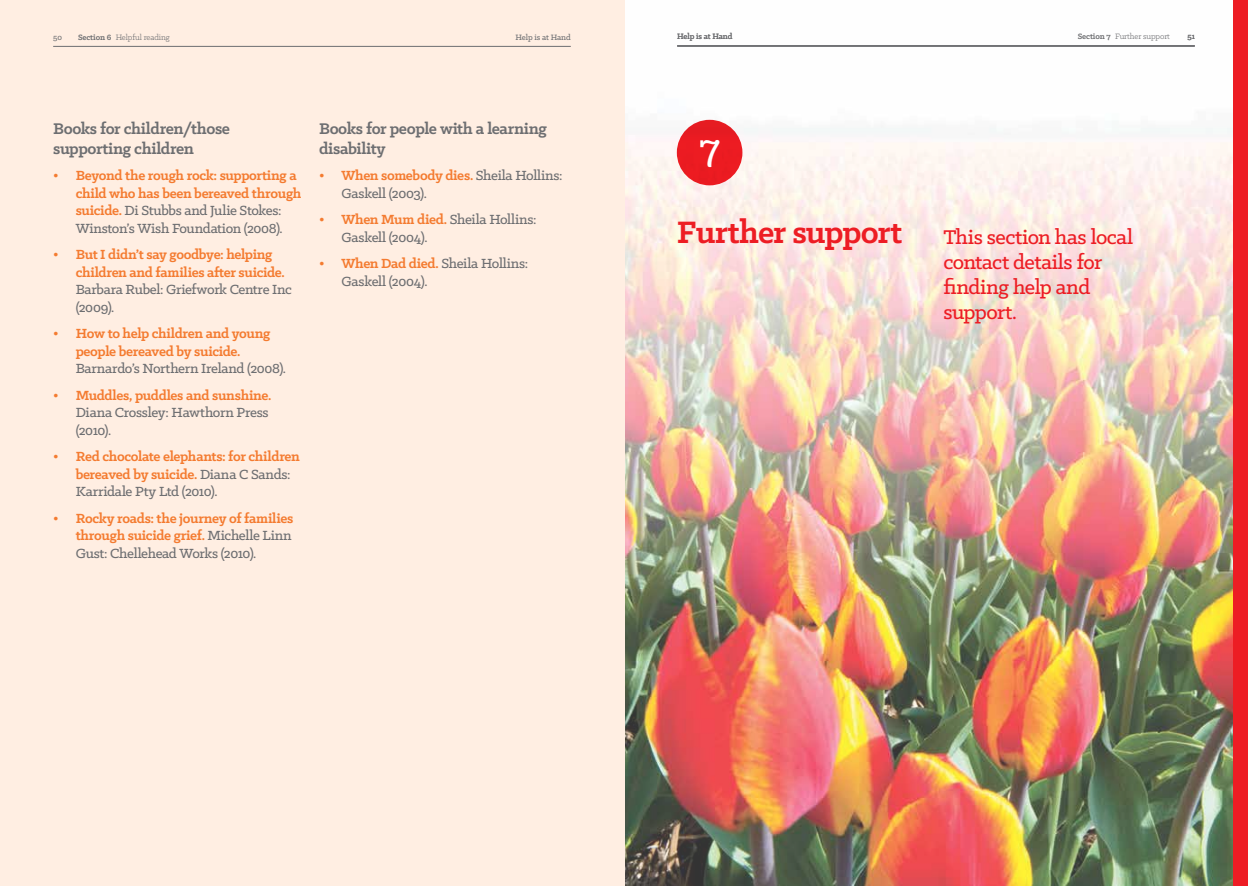
<style>
.page{position:relative;width:1248px;height:886px;background:#fff}
.page>*{position:absolute;margin:0;border:0;box-sizing:border-box;transform-origin:0 0}
.t1{font:500 43.75px "Klinic Slab";color:#fff}
.t2{font:500 22.5px/25px "Klinic Slab";letter-spacing:-.02em;color:#ed1d24}
.t3{font:700 17.5px/20px "Klinic Slab";letter-spacing:-.02em;color:#6d6e71}
.t4{font:700 15px/17.5px "Klinic Slab";letter-spacing:-.02em;color:#f47b30}
.t5{font:500 15px/17.5px "Klinic Slab";letter-spacing:-.02em;color:#6d6e71}
.t6{font:8.75px "Klinic Slab";letter-spacing:-.01em;color:#6d6e71}
.t7{font:500 8.75px "Klinic Slab";letter-spacing:-.01em;color:#6d6e71}
.s1{font-weight:700}
.s2{font-weight:500;color:#6d6e71}
.s3{font-weight:700;color:#f47b30}
.s4{font-weight:700;font-size:35px}
</style>
<div class="page">
<img style="left:624px;top:0;width:609px;height:886px">
<div style="left:1233px;top:0;width:14px;height:886px;background:#ed1d24"></div>
<div style="left:676px;top:120px;width:66px;height:65px;background:#ed1d24;border-radius:50%"></div>
<hr style="left:677px;top:45px;width:517px;height:1px;background:#6d6e71">
<div style="left:0;top:0;width:624px;height:886px;background:#ffeee2"></div>
<hr style="left:53px;top:46px;width:517px;height:1px;background:#6d6e71">
<hr style="left:677px;top:46px;width:517px;height:1px;background:#6d6e71">
<p class="t7" style="left:53px;top:31px;width:10px">50</p>
<p class="t6" style="left:78px;top:31px;width:93px"><span class="s1">Section 6</span> Helpful reading</p>
<p class="t7" style="left:515px;top:31px;width:57px">Help is at Hand</p>
<p class="t3" style="left:53px;top:118px;width:178px">Books for children/those supporting children</p>
<p class="t4" style="left:76px;top:166px;width:227px;text-indent:-22px">• Beyond the rough rock: supporting a child who has been bereaved through suicide. <span class="s2">Di Stubbs and Julie Stokes:<br>Winston’s Wish Foundation (2008).</span></p>
<p class="t4" style="left:76px;top:245px;width:211px;text-indent:-22px">• But I didn’t say goodbye: helping children and families after suicide.</p>
<p class="t5" style="left:76px;top:280px;width:218px">Barbara Rubel: Griefwork Centre Inc (2009).</p>
<p class="t4" style="left:53px;top:324px;width:219px;text-align:center">• How to help children and young people bereaved by suicide.</p>
<p class="t5" style="left:76px;top:359px;width:212px">Barnardo’s Northern Ireland (2008).</p>
<p class="t4" style="left:53px;top:386px;width:220px">• Muddles, puddles and sunshine.</p>
<p class="t5" style="left:76px;top:403px;width:194px">Diana Crossley: Hawthorn Press (2010).</p>
<p class="t4" style="left:76px;top:447px;width:226px;text-indent:-22px">• Red chocolate elephants: for children bereaved by suicide. <span class="s2">Diana C Sands:<br>Karridale Pty Ltd (2010).</span></p>
<p class="t4" style="left:76px;top:509px;width:219px;text-align:justify;text-indent:-22px">• Rocky roads: the journey of families through suicide grief. <span class="s2">Michelle Linn Gust: Chellehead Works (2010).</span></p>
<p class="t3" style="left:319px;top:118px;width:229px">Books for people with a learning disability</p>
<p class="t5" style="left:341px;top:166px;width:222px;text-indent:-22px"><span class="s3">• When somebody dies.</span> Sheila Hollins:<br>Gaskell (2003).</p>
<p class="t5" style="left:341px;top:210px;width:196px;text-indent:-22px"><span class="s3">• When Mum died.</span> Sheila Hollins:<br>Gaskell (2004).</p>
<p class="t5" style="left:341px;top:254px;width:188px;text-indent:-22px"><span class="s3">• When Dad died.</span> Sheila Hollins:<br>Gaskell (2004).</p>
<p class="t7" style="left:677px;top:31px;width:57px">Help is at Hand</p>
<p class="t6" style="left:1077px;top:30px;width:94px"><span class="s1">Section 7</span> Further support</p>
<p class="t7" style="left:1187px;top:31px;width:9px">51</p>
<h1 class="t1" style="left:699px;top:119px;width:22px">7</h1>
<h2 class="t2" style="left:943px;top:224px;width:191px;text-indent:-266px"><span class="s4">Further support</span> This section has local contact details for finding help and support.</h2>
</div>
